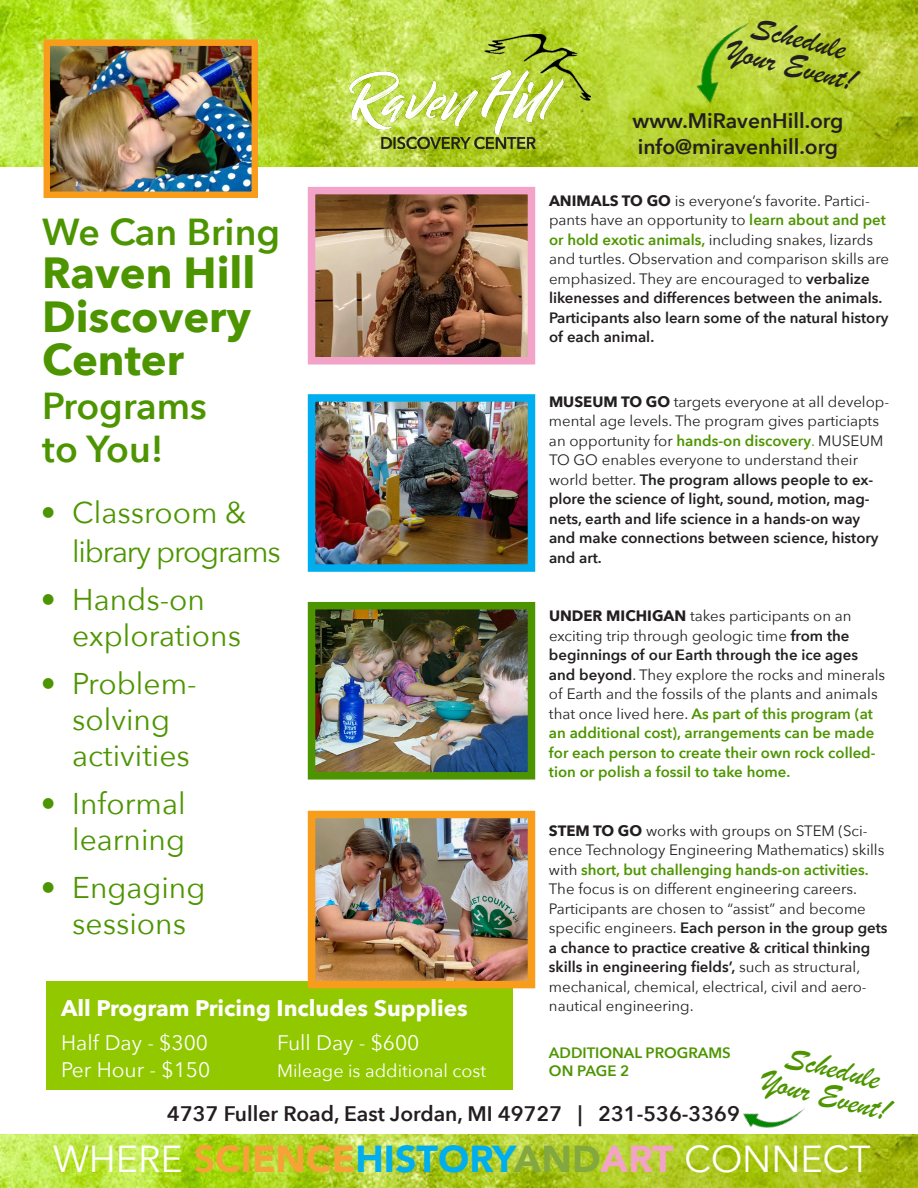
<style>
.page{position:relative;width:918px;height:1188px;background:#fff}
.page>*{position:absolute;margin:0;border:0;box-sizing:border-box;transform-origin:0 0}
.t1{font:700 43.5px/43.5px "Avenir Next";color:#4d9500}
.t2{font:37.5px "Avenir";color:#fff}
.t3{font:600 37.5px "Avenir Next";color:#4d9500}
.t4{font:33px/28.5px "Brush Script";color:#4d9500;text-align:center}
.t5{font:33px/28.5px "Brush Script";color:#231f20;text-align:center}
.t6{font:30px/36px "Avenir Next";color:#4d9500;text-align:right}
.t7{font:30px/39px "Avenir Next";letter-spacing:-.04em;color:#4d9500}
.t8{font:700 22.5px "Avenir Next";color:#fff}
.t9{font:600 21px "Avenir Next";color:#231f20}
.t10{font:21px "Avenir Next";color:#fff}
.t11{font:18px "Avenir Next";color:#fff}
.t12{font:15px/19.5px "Avenir Next";color:#231f20}
.t13{font:600 15px/19.5px "Avenir Next";color:#231f20}
.t14{font:600 15px "Avenir Next";color:#4d9500}
.s1{font-weight:700}
.s2{font-weight:600;color:#4d9500}
.s3{font-weight:600}
.s4{font-weight:400}
.s5{color:#4d9500}
.s6{font-weight:400;color:#4d9500}
.s7{font-weight:800;color:#f7a238}
.s8{font-weight:900;color:#f7a238}
.s9{font-weight:900;color:#00aeef}
.s10{font-weight:900;color:#83a83f}
.s11{font-weight:900;color:#f4a3c8}
</style>
<div class="page">
<img style="left:0;top:1135px;width:918px;height:53px">
<img style="left:0;top:0;width:918px;height:166px">
<img style="left:349px;top:35px;width:242px;height:113px">
<img style="left:317px;top:611px;width:209px;height:160px">
<div style="left:308px;top:602px;width:227px;height:178px;border:8px solid #4d9500"></div>
<img style="left:317px;top:403px;width:209px;height:160px">
<div style="left:308px;top:394px;width:227px;height:178px;border:8px solid #00aeef"></div>
<img style="left:317px;top:196px;width:209px;height:159px">
<div style="left:308px;top:187px;width:227px;height:177px;border:8px solid #f4a3c8"></div>
<img style="left:725px;top:1107px;width:101px;height:60px">
<img style="left:646px;top:0;width:147px;height:122px">
<div style="left:47px;top:981px;width:466px;height:109px;background:#91c800"></div>
<img style="left:317px;top:820px;width:209px;height:159px">
<div style="left:308px;top:811px;width:227px;height:177px;border:8px solid #f89c1c"></div>
<img style="left:51px;top:46px;width:200px;height:145px">
<div style="left:44px;top:39px;width:214px;height:159px;border:6px solid #f89c1c"></div>
<p class="t5" style="left:739px;top:8px;width:132px;rotate:14deg">Schedule<br>Your Event!</p>
<p class="t9" style="left:632px;top:103px;width:213px">www.MiRavenHill.org</p>
<p class="t9" style="left:638px;top:128px;width:202px">info@miravenhill.org</p>
<p class="t12" style="left:549px;top:190px;width:342px"><span class="s1">ANIMALS TO GO</span> is everyone’s favorite. Partici&shy;pants have an opportunity to <span class="s2">learn about and pet or hold exotic animals,</span> including snakes, lizards and turtles. Observation and comparison skills are emphasized. They are encouraged to <span class="s3">verbalize likenesses and differences between the animals.<br>Participants also learn some of the natural history of each animal.</span></p>
<p class="t3" style="left:42px;top:199px;width:239px">We Can Bring</p>
<p class="t1" style="left:42px;top:250px;width:215px">Raven Hill<br>Discovery</p>
<p class="t1" style="left:42px;top:337px;width:143px">Center</p>
<p class="t3" style="left:42px;top:373px;width:166px">Programs</p>
<p class="t3" style="left:42px;top:417px;width:123px">to You!</p>
<p class="t7" style="left:72px;top:492px;width:210px;text-indent:-32px">• Classroom &amp; library programs</p>
<p class="t6" style="left:41px;top:580px;width:166px">• Hands-on</p>
<p class="t6" style="left:72px;top:616px;width:170px">explorations</p>
<p class="t6" style="left:41px;top:664px;width:157px">• Problem-</p>
<p class="t6" style="left:72px;top:700px;width:99px">solving</p>
<p class="t6" style="left:72px;top:736px;width:119px">activities</p>
<p class="t6" style="left:41px;top:784px;width:146px">• Informal learning</p>
<p class="t6" style="left:41px;top:868px;width:166px">• Engaging</p>
<p class="t6" style="left:72px;top:904px;width:115px">sessions</p>
<p class="t13" style="left:549px;top:391px;width:342px"><span class="s1">MUSEUM TO GO</span> <span class="s4">targets everyone at all develop&shy;mental age levels. The program gives particiapts an opportunity for</span> <span class="s5">hands-on discovery</span><span class="s6">.</span> <span class="s4">MUSEUM TO GO enables everyone to understand their world better.</span> The program allows people to ex&shy;plore the science of light, sound, motion, mag&shy;nets, earth and life science in a hands-on way and make connections between science, history and art.</p>
<p class="t12" style="left:549px;top:606px;width:338px"><span class="s1">UNDER MICHIGAN</span> takes participants on an exciting trip through geologic time <span class="s3">from the beginnings of our Earth through the ice ages and beyond</span>. They explore the rocks and minerals of Earth and the fossils of the plants and animals that once lived here. <span class="s2">As part of this program (at an additional cost), arrangements can be made for each person to create their own rock colled&shy;tion or polish a fossil to take home.</span></p>
<p class="t12" style="left:549px;top:820px;width:340px"><span class="s1">STEM TO GO</span> works with groups on STEM (Sci&shy;ence Technology Engineering Mathematics) skills with <span class="s2">short, but challenging hands-on activities.<br></span>The focus is on different engineering careers.<br>Participants are chosen to “assist” and become specific engineers. <span class="s3">Each person in the group gets a chance to practice creative &amp; critical thinking skills in engineering fields’,</span> such as structural, mechanical, chemical, electrical, civil and aero&shy;nautical engineering.</p>
<p class="t14" style="left:549px;top:1040px;width:183px">ADDITIONAL PROGRAMS</p>
<p class="t14" style="left:549px;top:1058px;width:82px">ON PAGE 2</p>
<p class="t8" style="left:61px;top:989px;width:408px">All Program Pricing Includes Supplies</p>
<p class="t10" style="left:61px;top:1025px;width:148px">Half Day - $300</p>
<p class="t10" style="left:277px;top:1025px;width:144px">Full Day - $600</p>
<p class="t10" style="left:61px;top:1052px;width:151px">Per Hour - $150</p>
<p class="t11" style="left:277px;top:1055px;width:210px">Mileage is additional cost</p>
<p class="t4" style="left:774px;top:1038px;width:132px;rotate:14deg">Schedule<br>Your Event!</p>
<p class="t9" style="left:167px;top:1095px;width:574px">4737 Fuller Road, East Jordan, MI 49727 | 231-536-3369</p>
<p class="t2" style="left:53px;top:1137px;width:819px">WHERE <span class="s7">S</span><span class="s8">CIENCE</span><span class="s9">HISTORY</span><span class="s10">AND</span><span class="s11">ART</span> CONNECT</p>
</div>
